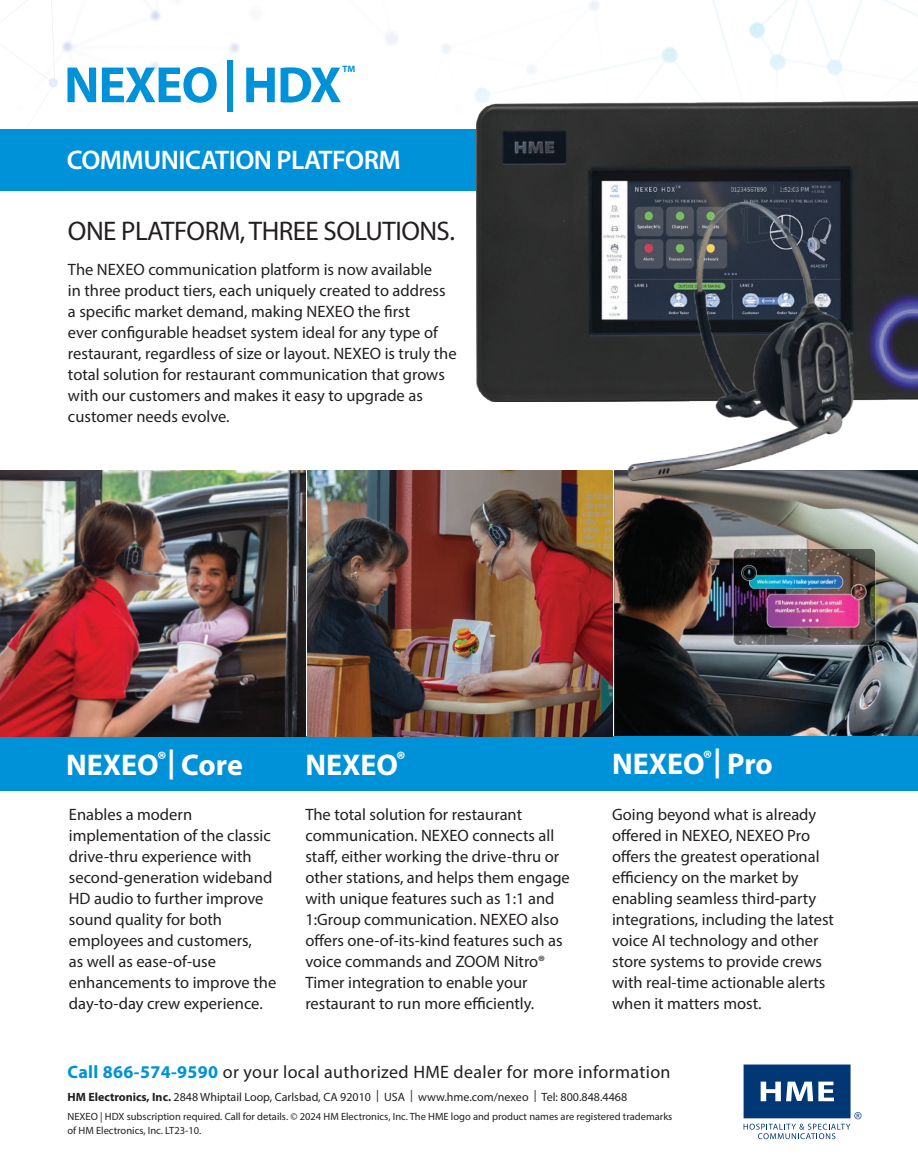
<style>
.page{position:relative;width:918px;height:1175px;background:#fff}
.page>*{position:absolute;margin:0;border:0;box-sizing:border-box;transform-origin:0 0}
.t1{font:700 51.3px "Myriad Pro";letter-spacing:-.02em;color:#0092d8}
.t2{font:700 30px "Myriad Pro";color:#fff}
.t3{font:27px "Myriad Pro";letter-spacing:-.02em;color:#231f20}
.t4{font:600 27px "Myriad Pro";letter-spacing:-.02em;color:#fff}
.t5{font:18px "Myriad Pro";letter-spacing:.02em;color:#231f20}
.t6{font:16.5px/21px "Myriad Pro";color:#231f20}
.t7{font:12px "Myriad Pro";color:#231f20}
.t8{font:10.5px/13.5px "Myriad Pro";color:#231f20}
.t9{font:700 9.3px "Myriad Pro";color:#0092d8}
.s1{font-weight:700;color:#0092d8}
.s2{font-weight:700}
</style>
<div class="page">
<img style="left:614px;top:470px;width:304px;height:266px">
<div style="left:0;top:736px;width:918px;height:55px;background:#0092d8"></div>
<img style="left:308px;top:470px;width:304px;height:266px">
<img style="left:0;top:470px;width:305px;height:266px">
<svg style="left:744px;top:1064px;width:118px;height:75px"></svg>
<img style="left:2px;top:0;width:916px;height:129px">
<div style="left:0;top:129px;width:918px;height:62px;background:#0092d8"></div>
<img style="left:477px;top:101px;width:441px;height:300px">
<img style="left:597px;top:191px;width:268px;height:290px">
<h1 class="t1" style="left:64px;top:51px;width:279px">NEXEO| HDX</h1>
<p class="t9" style="left:343px;top:63px;width:14px">TM</p>
<h3 class="t4" style="left:67px;top:143px;width:336px">COMMUNICATION PLATFORM</h3>
<h3 class="t3" style="left:68px;top:214px;width:389px">ONE PLATFORM, THREE SOLUTIONS.</h3>
<p class="t6" style="left:68px;top:258px;width:390px">The NEXEO communication platform is now available<br>in three product tiers, each uniquely created to address a specific market demand, making NEXEO the first<br>ever configurable headset system ideal for any type of restaurant, regardless of size or layout. NEXEO is truly the total solution for restaurant communication that grows with our customers and makes it easy to upgrade as customer needs evolve.</p>
<h2 class="t2" style="left:305px;top:745px;width:102px">NEXEO<sup>®</sup></h2>
<h2 class="t2" style="left:612px;top:744px;width:162px">NEXEO<sup>®</sup>| Pro</h2>
<h2 class="t2" style="left:66px;top:745px;width:178px">NEXEO<sup>®</sup>| Core</h2>
<p class="t6" style="left:69px;top:804px;width:209px">Enables a modern implementation of the classic drive-thru experience with second-generation wideband<br>HD audio to further improve sound quality for both employees and customers,<br>as well as ease-of-use enhancements to improve the day-to-day crew experience.</p>
<p class="t6" style="left:305px;top:804px;width:266px">The total solution for restaurant communication. NEXEO connects all staff, either working the drive-thru or other stations, and helps them engage with unique features such as 1:1 and 1:Group communication. NEXEO also offers one-of-its-kind features such as voice commands and ZOOM Nitro® Timer integration to enable your restaurant to run more efficiently.</p>
<p class="t6" style="left:612px;top:804px;width:223px">Going beyond what is already offered in NEXEO, NEXEO Pro offers the greatest operational efficiency on the market by enabling seamless third-party integrations, including the latest voice AI technology and other store systems to provide crews with real-time actionable alerts when it matters most.</p>
<p class="t5" style="left:68px;top:1060px;width:605px"><span class="s1">Call 866-574-9590</span> or your local authorized HME dealer for more information</p>
<p class="t7" style="left:68px;top:1089px;width:561px"><span class="s2">HM Electronics, Inc.</span> 2848 Whiptail Loop, Carlsbad, CA 92010 | USA | www.hme.com/nexeo | Tel: 800.848.4468</p>
<p class="t8" style="left:68px;top:1109px;width:606px">NEXEO | HDX subscription required. Call for details. © 2024 HM Electronics, Inc. The HME logo and product names are registered trademarks of HM Electronics, Inc. LT23-10.</p>
</div>
